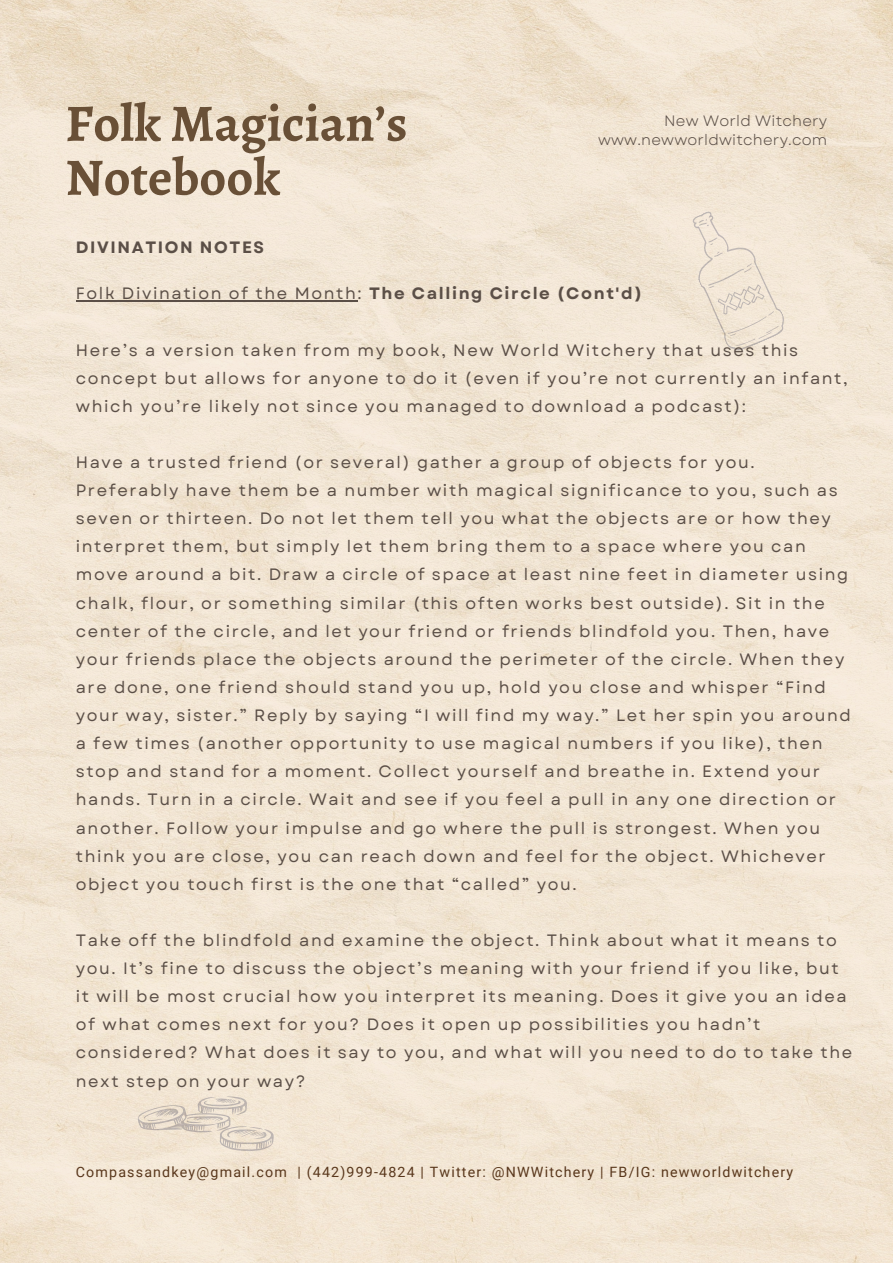
<style>
.page{position:relative;width:893px;height:1264px;background:#fff}
.page>*{position:absolute;margin:0;border:0;box-sizing:border-box;transform-origin:0 0}
.t1{font:700 52.5px/54px "Alegreya";color:#695037}
.t2{font:16.5px/28px "Garet";letter-spacing:.1em;color:#5b4f47}
.t3{font:700 16.5px "Garet";letter-spacing:.1em;color:#5b4f47}
.t4{font:15px/19px "Garet";letter-spacing:.015em;color:#5b4f47;text-align:right}
.t5{font:14.25px "Roboto";letter-spacing:.085em;color:#59371c}
.s1{font-weight:700}
</style>
<div class="page">
<img style="left:0;top:0;width:892px;height:1262px">
<hr style="left:76px;top:300px;width:281px;height:1px;background:#5b4f47">
<h1 class="t1" style="left:65px;top:96px;width:343px">Folk Magician’s<br>Notebook</h1>
<p class="t3" style="left:76px;top:235px;width:190px">DIVINATION NOTES</p>
<p class="t4" style="left:598px;top:111px;width:231px">New World Witchery www.newworldwitchery.com</p>
<p class="t2" style="left:76px;top:279px;width:567px">Folk Divination of the Month: <span class="s1">The Calling Circle (Cont'd)</span></p>
<p class="t2" style="left:76px;top:336px;width:773px">Here’s a version taken from my book, New World Witchery that uses this concept but allows for anyone to do it (even if you’re not currently an infant, which you’re likely not since you managed to download a podcast):</p>
<p class="t2" style="left:76px;top:448px;width:776px">Have a trusted friend (or several) gather a group of objects for you.<br>Preferably have them be a number with magical significance to you, such as seven or thirteen. Do not let them tell you what the objects are or how they interpret them, but simply let them bring them to a space where you can move around a bit. Draw a circle of space at least nine feet in diameter using chalk, flour, or something similar (this often works best outside). Sit in the center of the circle, and let your friend or friends blindfold you. Then, have your friends place the objects around the perimeter of the circle. When they are done, one friend should stand you up, hold you close and whisper “Find your way, sister.” Reply by saying “I will find my way.” Let her spin you around a few times (another opportunity to use magical numbers if you like), then stop and stand for a moment. Collect yourself and breathe in. Extend your hands. Turn in a circle. Wait and see if you feel a pull in any one direction or another. Follow your impulse and go where the pull is strongest. When you think you are close, you can reach down and feel for the object. Whichever object you touch first is the one that “called” you.</p>
<p class="t2" style="left:76px;top:926px;width:778px">Take off the blindfold and examine the object. Think about what it means to you. It’s fine to discuss the object’s meaning with your friend if you like, but it will be most crucial how you interpret its meaning. Does it give you an idea of what comes next for you? Does it open up possibilities you hadn’t considered? What does it say to you, and what will you need to do to take the next step on your way?</p>
<p class="t5" style="left:76px;top:1163px;width:718px">Compassandkey@gmail.com | (442)999-4824 | Twitter: @NWWitchery | FB/IG: newworldwitchery</p>
</div>
